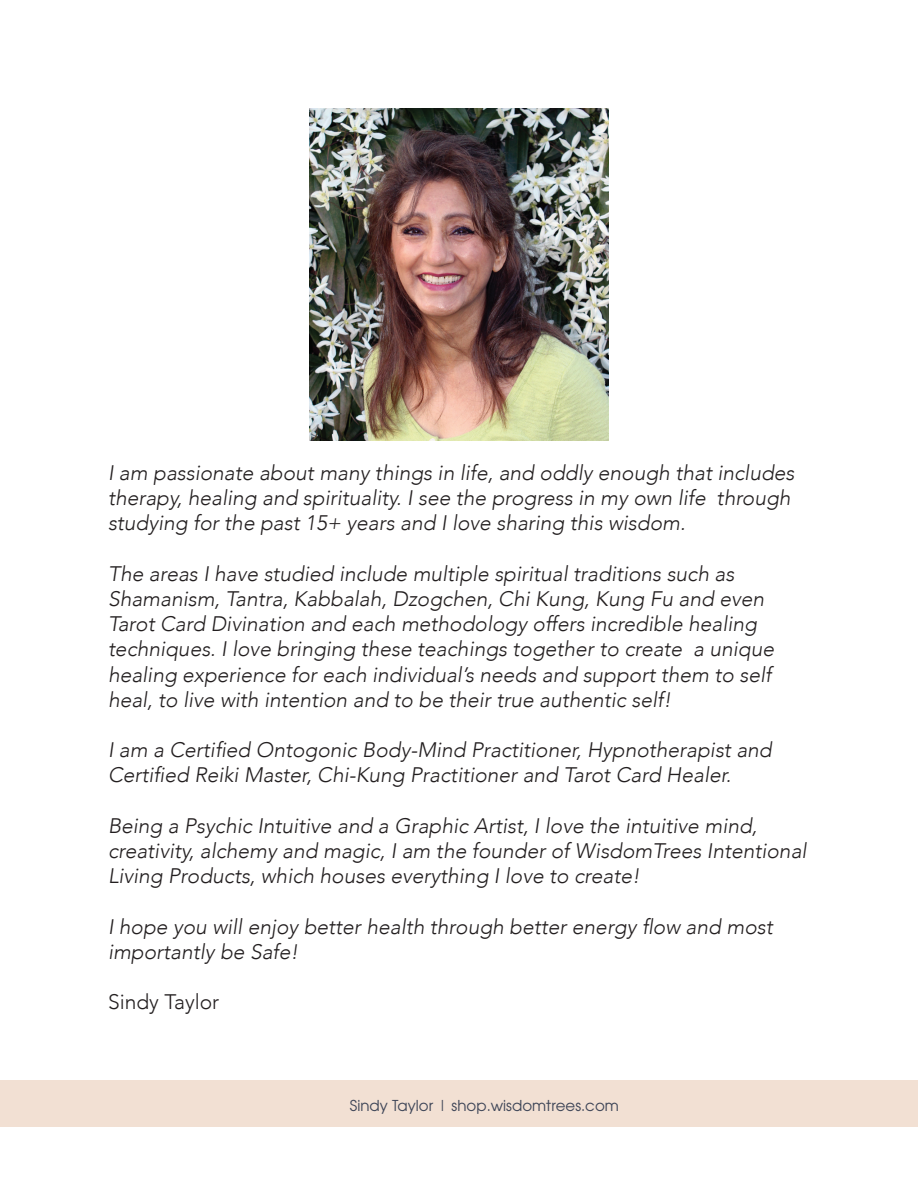
<style>
.page{position:relative;width:918px;height:1188px;background:#fff}
.page>*{position:absolute;margin:0;border:0;box-sizing:border-box;transform-origin:0 0}
.t1{font:italic 300 21px/25.2px "Avenir";color:#231f20}
.t2{font:300 21px "Avenir";color:#231f20}
.t3{font:15px "Avant Garde";color:#3f4658}
</style>
<div class="page">
<div style="left:0;top:1080px;width:918px;height:46px;background:#f2e0d3"></div>
<img style="left:309px;top:108px;width:300px;height:333px">
<p class="t1" style="left:108px;top:460px;width:688px">I am passionate about many things in life, and oddly enough that includes therapy, healing and spirituality. I see the progress in my own life through studying for the past 15+ years and I love sharing this wisdom.</p>
<p class="t1" style="left:108px;top:561px;width:668px">The areas I have studied include multiple spiritual traditions such as Shamanism, Tantra, Kabbalah, Dzogchen, Chi Kung, Kung Fu and even Tarot Card Divination and each methodology offers incredible healing techniques. I love bringing these teachings together to create a unique healing experience for each individual’s needs and support them to self heal, to live with intention and to be their true authentic self!</p>
<p class="t1" style="left:108px;top:737px;width:665px">I am a Certified Ontogonic Body-Mind Practitioner, Hypnotherapist and<br>Certified Reiki Master, Chi-Kung Practitioner and Tarot Card Healer.</p>
<p class="t1" style="left:108px;top:813px;width:700px">Being a Psychic Intuitive and a Graphic Artist, I love the intuitive mind, creativity, alchemy and magic, I am the founder of WisdomTrees Intentional<br>Living Products, which houses everything I love to create!</p>
<p class="t1" style="left:108px;top:914px;width:666px">I hope you will enjoy better health through better energy flow and most importantly be Safe!</p>
<p class="t2" style="left:108px;top:990px;width:113px">Sindy Taylor</p>
<p class="t3" style="left:350px;top:1097px;width:270px">Sindy Taylor | shop.wisdomtrees.com</p>
</div>
